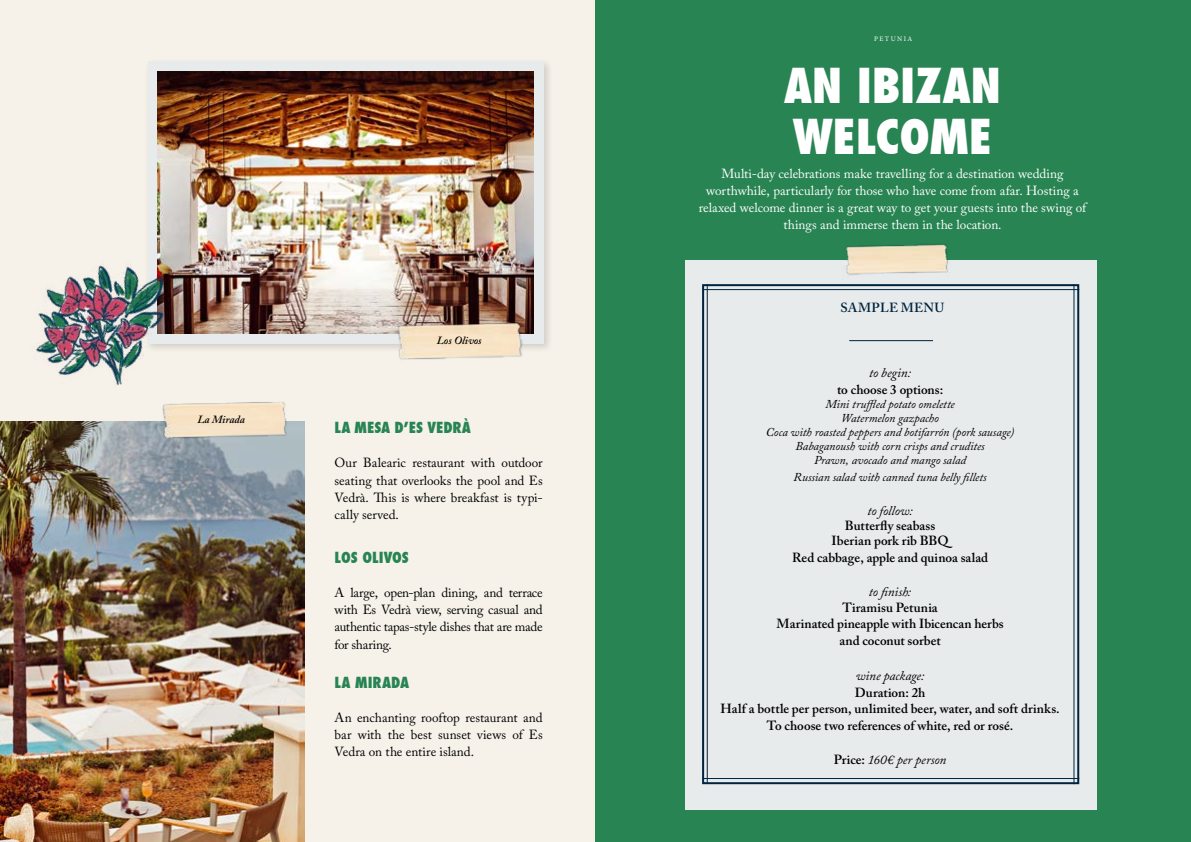
<style>
.page{position:relative;width:1191px;height:842px;background:#f6f2ea}
.page>*{position:absolute;margin:0;border:0;box-sizing:border-box;transform-origin:0 0}
.t1{font:800 condensed 47px/51px "Futura LT Pro";letter-spacing:-.005em;color:#fff}
.t2{font:800 condensed 15px "Futura LT Pro";color:#288453}
.t3{font:13.2px/17.1px "Adobe Caslon Pro";letter-spacing:-.005em;color:#000;text-align:justify}
.t4{font:600 13.2px/16.5px "Adobe Caslon Pro";color:#000;text-align:center}
.t5{font:13.2px/17.1px "Adobe Caslon Pro";color:#fff;text-align:center}
.t6{font:italic 13.2px "Adobe Caslon Pro";letter-spacing:-.01em;color:#000}
.t7{font:600 13.2px "Adobe Caslon Pro";letter-spacing:.015em;color:#00233e}
.t8{font:italic 12px/14px "Adobe Caslon Pro";letter-spacing:-.005em;color:#000;text-align:center}
.t9{font:italic 600 11px "Adobe Caslon Pro";color:#000}
.t10{font:7px "Minion Pro";letter-spacing:.2em;color:#fff}
.s1{font-weight:600;font-style:normal}
</style>
<div class="page">
<div style="left:595px;top:0;width:596px;height:842px;background:#288453"></div>
<div style="left:685px;top:260px;width:411px;height:549px;background:#e8ebeb"></div>
<img style="left:846px;top:244px;width:102px;height:31px">
<div style="left:702px;top:284px;width:377px;height:500px;border:2px solid #00233e"></div>
<hr style="left:707px;top:284px;width:1px;height:500px;background:#00233e">
<hr style="left:702px;top:289px;width:377px;height:1px;background:#00233e">
<hr style="left:849px;top:340px;width:84px;height:1px;background:#00233e">
<hr style="left:702px;top:778px;width:377px;height:1px;background:#00233e">
<hr style="left:1073px;top:284px;width:1px;height:500px;background:#00233e">
<div style="left:145px;top:59px;width:408px;height:295px;background:#000;opacity:.15"></div>
<div style="left:148px;top:62px;width:395px;height:282px;background:#e8ebeb"></div>
<img style="left:158px;top:72px;width:375px;height:262px">
<img style="left:0;top:421px;width:305px;height:421px">
<img style="left:382px;top:321px;width:144px;height:39px">
<img style="left:258px;top:402px;width:33px;height:45px">
<img style="left:0;top:205px;width:258px;height:243px">
<p class="t9" style="left:197px;top:413px;width:49px">La Mirada</p>
<p class="t9" style="left:437px;top:334px;width:47px">Los Olivos</p>
<p class="t2" style="left:334px;top:418px;width:138px">LA MESA D’ES VEDRÀ</p>
<p class="t3" style="left:334px;top:454px;width:210px">Our Balearic restaurant with outdoor seating that overlooks the pool and Es Vedrà. This is where breakfast is typi&shy;cally served.</p>
<p class="t2" style="left:334px;top:548px;width:76px">LOS OLIVOS</p>
<p class="t3" style="left:334px;top:584px;width:210px">A large, open-plan dining, and terrace with Es Vedrà view, serving casual and authentic tapas-style dishes that are made for sharing.</p>
<p class="t2" style="left:334px;top:673px;width:76px">LA MIRADA</p>
<p class="t3" style="left:334px;top:709px;width:210px">An enchanting rooftop restaurant and bar with the best sunset views of Es Vedra on the entire island.</p>
<p class="t10" style="left:874px;top:34px;width:39px">PETUNIA</p>
<h1 class="t1" style="left:783px;top:61px;width:219px">AN IBIZAN<br>WELCOME</h1>
<p class="t5" style="left:699px;top:165px;width:389px">Multi-day celebrations make travelling for a destination wedding worthwhile, particularly for those who have come from afar. Hosting a relaxed welcome dinner is a great way to get your guests into the swing of things and immerse them in the location.</p>
<p class="t7" style="left:840px;top:300px;width:105px">SAMPLE MENU</p>
<p class="t6" style="left:869px;top:365px;width:44px">to begin:</p>
<p class="t4" style="left:837px;top:381px;width:108px">to choose 3 options:</p>
<p class="t8" style="left:766px;top:397px;width:250px">Mini truffled potato omelette<br>Watermelon gazpacho<br>Coca with roasted peppers and botifarrón (pork sausage)<br>Babaganoush with corn crisps and crudites<br>Prawn, avocado and mango salad</p>
<p class="t8" style="left:793px;top:470px;width:194px">Russian salad with canned tuna belly fillets</p>
<p class="t6" style="left:867px;top:503px;width:47px">to follow:</p>
<p class="t4" style="left:831px;top:518px;width:118px;line-height:15px">Butterfly seabass<br>Iberian pork rib BBQ</p>
<p class="t4" style="left:792px;top:549px;width:198px">Red cabbage, apple and quinoa salad</p>
<p class="t6" style="left:869px;top:584px;width:44px">to finish:</p>
<p class="t4" style="left:776px;top:599px;width:229px">Tiramisu Petunia<br>Marinated pineapple with Ibicencan herbs and coconut sorbet</p>
<p class="t6" style="left:856px;top:667px;width:70px">wine package:</p>
<p class="t4" style="left:720px;top:684px;width:341px">Duration: 2h<br>Half a bottle per person, unlimited beer, water, and soft drinks.<br>To choose two references of white, red or rosé.</p>
<p class="t6" style="left:834px;top:752px;width:114px"><span class="s1">Price:</span> 160€ per person</p>
</div>
